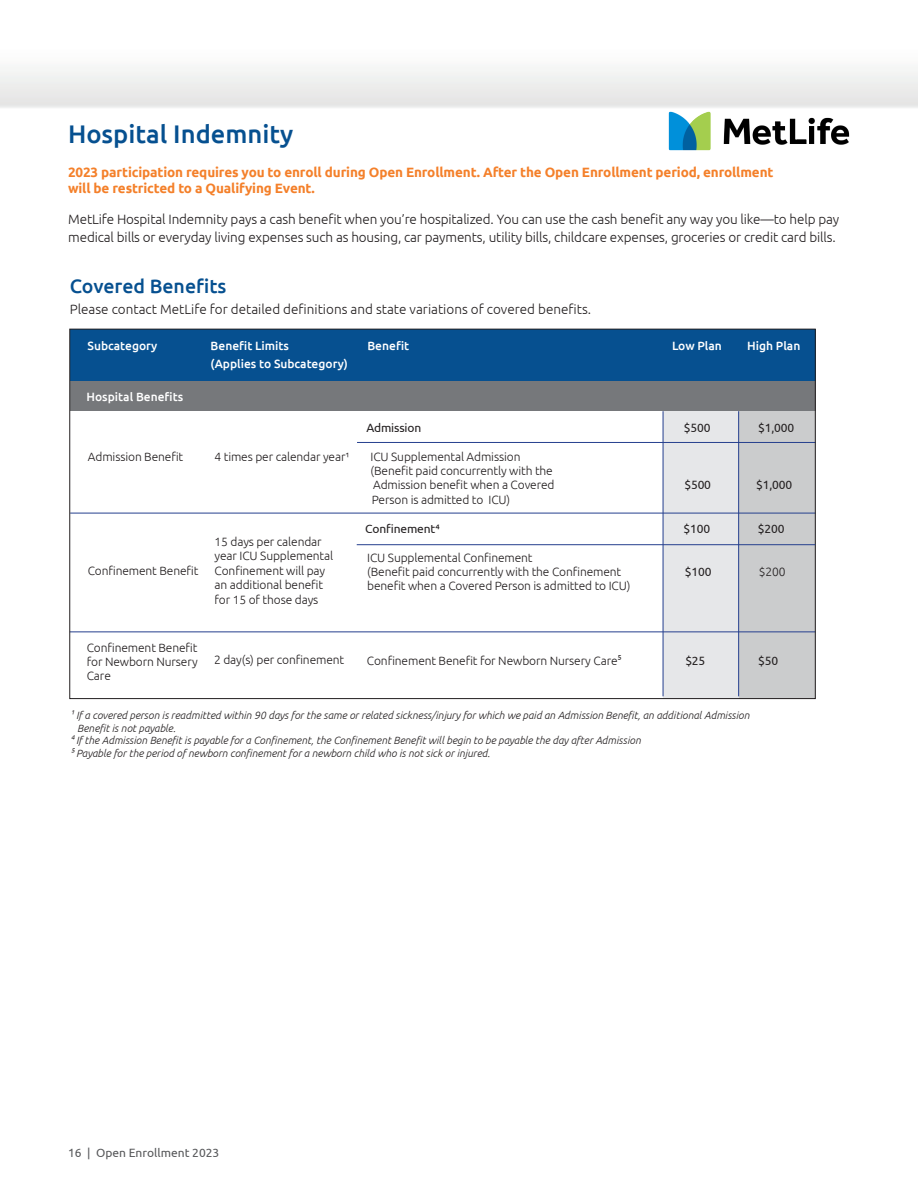
<style>
.page{position:relative;width:918px;height:1188px;background:#fff}
.page>*{position:absolute;margin:0;border:0;box-sizing:border-box;transform-origin:0 0}
.t1{font:500 25.5px "Ubuntu";color:#065090}
.t2{font:500 19.5px "Ubuntu";color:#065090}
.t3{font:300 13.5px/18px "Ubuntu";letter-spacing:-.01em;color:#231f20}
.t4{font:700 13.5px/16.2px "Ubuntu";letter-spacing:-.01em;color:#f4802a}
.t5{font:300 12px "Ubuntu";letter-spacing:-.01em;color:#231f20}
.t6{font:500 12px "Ubuntu";color:#fff}
.t7{font:12px "Ubuntu";letter-spacing:-.01em;color:#231f20}
.t8{font:12px "Ubuntu";color:#57585a}
.t9{font:italic 300 10.5px "Ubuntu";color:#231f20}
</style>
<div class="page">
<img style="left:0;top:71px;width:918px;height:629px">
<img style="left:644px;top:86px;width:230px;height:90px">
<div style="left:663px;top:411px;width:75px;height:287px;background:#e6e7e9"></div>
<div style="left:739px;top:411px;width:76px;height:288px;background:#cbcccd"></div>
<div style="left:70px;top:380px;width:745px;height:31px;background:#76787b"></div>
<div style="left:70px;top:329px;width:745px;height:51px;background:#065090"></div>
<hr style="left:663px;top:411px;width:1px;height:285px;background:#253f8e">
<hr style="left:738px;top:411px;width:1px;height:285px;background:#253f8e">
<hr style="left:357px;top:442px;width:458px;height:1px;background:#253f8e">
<hr style="left:70px;top:513px;width:745px;height:1px;background:#253f8e">
<hr style="left:70px;top:632px;width:745px;height:1px;background:#253f8e">
<hr style="left:357px;top:544px;width:458px;height:1px;background:#253f8e">
<p class="t1" style="left:68px;top:117px;width:227px">Hospital Indemnity</p>
<p class="t4" style="left:68px;top:164px;width:707px">2023 participation requires you to enroll during Open Enrollment. After the Open Enrollment period, enrollment will be restricted to a Qualifying Event.</p>
<p class="t3" style="left:68px;top:210px;width:773px">MetLife Hospital Indemnity pays a cash benefit when you’re hospitalized. You can use the cash benefit any way you like—to help pay medical bills or everyday living expenses such as housing, car payments, utility bills, childcare expenses, groceries or credit card bills.</p>
<p class="t2" style="left:70px;top:274px;width:158px">Covered Benefits</p>
<p class="t3" style="left:70px;top:300px;width:523px">Please contact MetLife for detailed definitions and state variations of covered benefits.</p>
<p class="t6" style="left:88px;top:338px;width:71px">Subcategory</p>
<p class="t6" style="left:211px;top:338px;width:80px">Benefit Limits</p>
<p class="t6" style="left:367px;top:338px;width:43px">Benefit</p>
<p class="t6" style="left:672px;top:338px;width:51px">Low Plan</p>
<p class="t6" style="left:747px;top:338px;width:55px">High Plan</p>
<p class="t6" style="left:211px;top:356px;width:139px">(Applies to Subcategory)</p>
<p class="t6" style="left:86px;top:389px;width:98px">Hospital Benefits</p>
<p class="t7" style="left:366px;top:420px;width:56px">Admission</p>
<p class="t7" style="left:684px;top:420px;width:28px">$500</p>
<p class="t7" style="left:758px;top:420px;width:38px">$1,000</p>
<p class="t5" style="left:88px;top:449px;width:97px">Admission Benefit</p>
<p class="t5" style="left:215px;top:449px;width:137px">4 times per calendar year¹</p>
<p class="t5" style="left:371px;top:449px;width:151px">ICU Supplemental Admission</p>
<p class="t5" style="left:371px;top:463px;width:184px">(Benefit paid concurrently with the</p>
<p class="t5" style="left:373px;top:478px;width:183px">Admission benefit when a Covered</p>
<p class="t7" style="left:684px;top:478px;width:28px">$500</p>
<p class="t7" style="left:756px;top:478px;width:38px">$1,000</p>
<p class="t5" style="left:372px;top:492px;width:140px">Person is admitted to ICU)</p>
<p class="t7" style="left:365px;top:521px;width:76px">Confinement⁴</p>
<p class="t7" style="left:684px;top:521px;width:28px">$100</p>
<p class="t7" style="left:758px;top:521px;width:28px">$200</p>
<p class="t5" style="left:367px;top:550px;width:167px">ICU Supplemental Confinement</p>
<p class="t5" style="left:367px;top:564px;width:256px">(Benefit paid concurrently with the Confinement</p>
<p class="t7" style="left:685px;top:564px;width:28px">$100</p>
<p class="t5" style="left:759px;top:564px;width:28px">$200</p>
<p class="t5" style="left:367px;top:579px;width:265px">benefit when a Covered Person is admitted to ICU)</p>
<p class="t5" style="left:215px;top:535px;width:109px">15 days per calendar</p>
<p class="t5" style="left:215px;top:549px;width:120px">year ICU Supplemental</p>
<p class="t5" style="left:215px;top:563px;width:112px">Confinement will pay</p>
<p class="t5" style="left:215px;top:578px;width:110px">an additional benefit</p>
<p class="t5" style="left:215px;top:592px;width:105px">for 15 of those days</p>
<p class="t5" style="left:88px;top:563px;width:112px">Confinement Benefit</p>
<p class="t5" style="left:87px;top:640px;width:112px">Confinement Benefit</p>
<p class="t5" style="left:87px;top:655px;width:112px">for Newborn Nursery</p>
<p class="t5" style="left:87px;top:669px;width:26px">Care</p>
<p class="t5" style="left:214px;top:652px;width:132px">2 day(s) per confinement</p>
<p class="t5" style="left:367px;top:653px;width:256px">Confinement Benefit for Newborn Nursery Care5</p>
<p class="t7" style="left:685px;top:653px;width:22px">$25</p>
<p class="t7" style="left:758px;top:653px;width:22px">$50</p>
<p class="t9" style="left:70px;top:709px;width:681px">1 If a covered person is readmitted within 90 days for the same or related sickness/injury for which we paid an Admission Benefit, an additional Admission</p>
<p class="t9" style="left:77px;top:722px;width:100px">Benefit is not payable.</p>
<p class="t9" style="left:70px;top:734px;width:573px">4 If the Admission Benefit is payable for a Confinement, the Confinement Benefit will begin to be payable the day after Admission</p>
<p class="t9" style="left:70px;top:747px;width:422px">5 Payable for the period of newborn confinement for a newborn child who is not sick or injured.</p>
<p class="t8" style="left:68px;top:1145px;width:153px">16 | Open Enrollment 2023</p>
</div>
